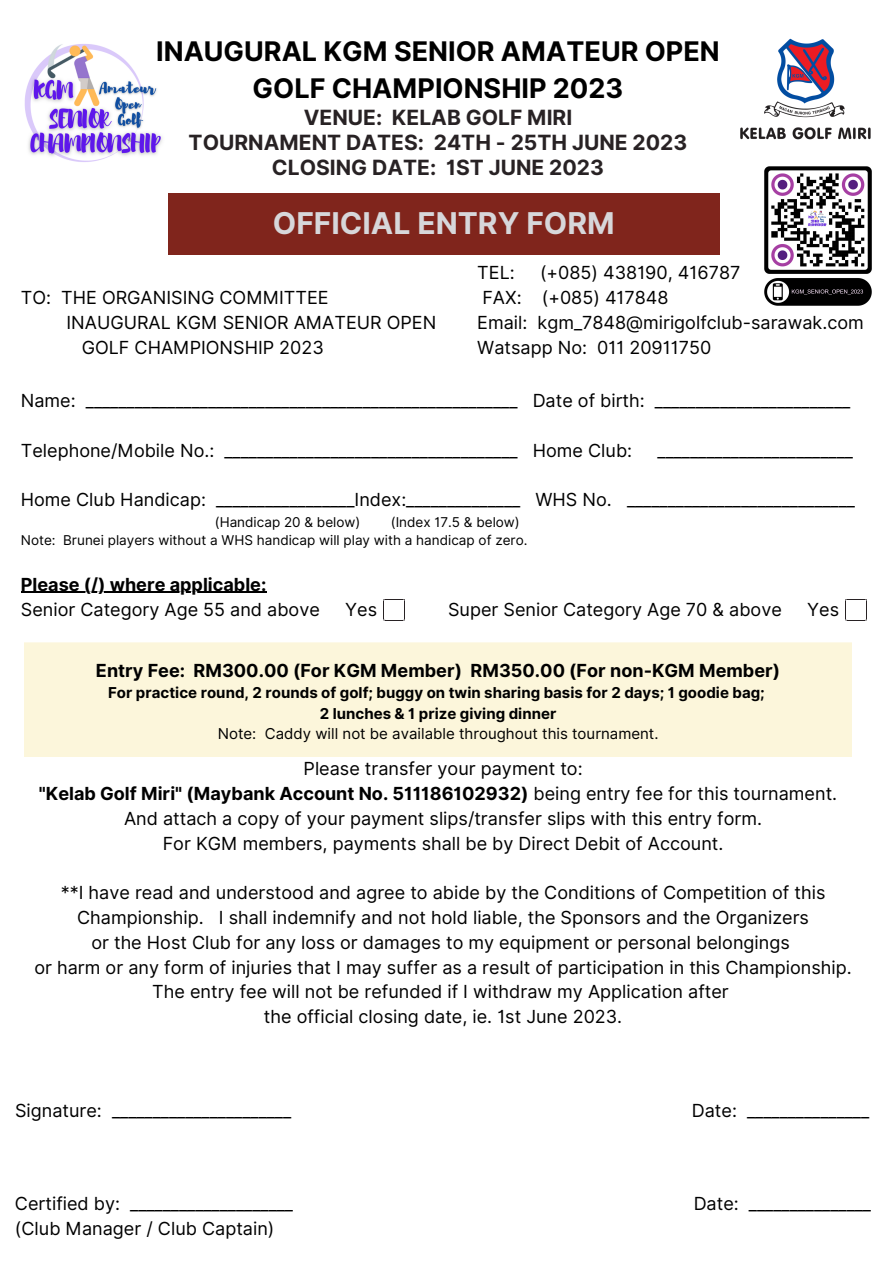
<style>
.page{position:relative;width:894px;height:1264px;background:#fff}
.page>*{position:absolute;margin:0;border:0;box-sizing:border-box;transform-origin:0 0}
.t1{font:700 30px "Inter";color:#d7d7da}
.t2{font:700 27px/37.2px "Inter";color:#000;text-align:center}
.t3{font:700 21px "Inter";color:#282224}
.t4{font:18px/24.8px "Inter";color:#000;text-align:center}
.t5{font:700 18px "Inter";color:#000}
.t6{font:700 15px "Inter";color:#000}
.t7{font:15px "Inter";color:#000}
.t8{font:13.5px "Inter";color:#000}
.s1{font-weight:400}
</style>
<div class="page">
<img style="left:740px;top:38px;width:131px;height:102px">
<div style="left:168px;top:193px;width:551px;height:62px;background:#80251c"></div>
<hr style="left:21px;top:592px;width:245px;height:1px;background:#000">
<svg style="left:383px;top:599px;width:22px;height:22px"></svg>
<svg style="left:845px;top:599px;width:21px;height:22px"></svg>
<div style="left:24px;top:642px;width:827px;height:114px;background:#fcf6db"></div>
<img style="left:24px;top:44px;width:138px;height:118px">
<img style="left:764px;top:167px;width:108px;height:138px">
<p class="t2" style="left:156px;top:33px;width:565px">INAUGURAL KGM SENIOR AMATEUR OPEN<br>GOLF CHAMPIONSHIP 2023</p>
<p class="t3" style="left:303px;top:105px;width:270px">VENUE: KELAB GOLF MIRI</p>
<p class="t3" style="left:188px;top:130px;width:500px">TOURNAMENT DATES: 24TH - 25TH JUNE 2023</p>
<p class="t3" style="left:272px;top:154px;width:333px">CLOSING DATE: 1ST JUNE 2023</p>
<p class="t1" style="left:273px;top:205px;width:343px">OFFICIAL ENTRY FORM</p>
<p class="t4" style="left:477px;top:260px;width:39px">TEL:</p>
<p class="t4" style="left:540px;top:260px;width:202px">(+085) 438190, 416787</p>
<p class="t4" style="left:482px;top:285px;width:188px">FAX: (+085) 417848</p>
<p class="t4" style="left:477px;top:310px;width:388px">Email: kgm_7848@mirigolfclub-sarawak.com</p>
<p class="t4" style="left:477px;top:334px;width:235px">Watsapp No: 011 20911750</p>
<p class="t4" style="left:21px;top:388px;width:830px">Name: _____________________________________________________ Date of birth: ________________________</p>
<p class="t4" style="left:21px;top:438px;width:612px">Telephone/Mobile No.: ____________________________________ Home Club:</p>
<p class="t4" style="left:657px;top:438px;width:197px">________________________</p>
<p class="t4" style="left:21px;top:487px;width:835px">Home Club Handicap: _________________Index:______________ WHS No. ____________________________</p>
<p class="t8" style="left:215px;top:514px;width:147px">(Handicap 20 &amp; below)</p>
<p class="t8" style="left:390px;top:514px;width:130px">(Index 17.5 &amp; below)</p>
<p class="t8" style="left:21px;top:532px;width:508px">Note: Brunei players without a WHS handicap will play with a handicap of zero.</p>
<p class="t4" style="left:21px;top:285px;width:309px">TO: THE ORGANISING COMMITTEE</p>
<p class="t4" style="left:66px;top:310px;width:371px">INAUGURAL KGM SENIOR AMATEUR OPEN</p>
<p class="t4" style="left:82px;top:334px;width:243px">GOLF CHAMPIONSHIP 2023</p>
<p class="t5" style="left:21px;top:573px;width:247px">Please (/) where applicable:</p>
<p class="t4" style="left:21px;top:596px;width:300px">Senior Category Age 55 and above</p>
<p class="t4" style="left:345px;top:596px;width:33px">Yes</p>
<p class="t4" style="left:448px;top:596px;width:335px">Super Senior Category Age 70 &amp; above</p>
<p class="t4" style="left:807px;top:596px;width:33px">Yes</p>
<p class="t5" style="left:96px;top:659px;width:685px">Entry Fee: RM300.00 (For KGM Member) RM350.00 (For non-KGM Member)</p>
<p class="t6" style="left:108px;top:684px;width:658px">For practice round, 2 rounds of golf; buggy on twin sharing basis for 2 days; 1 goodie bag;</p>
<p class="t6" style="left:320px;top:704px;width:238px">2 lunches &amp; 1 prize giving dinner</p>
<p class="t7" style="left:218px;top:724px;width:442px">Note: Caddy will not be available throughout this tournament.</p>
<p class="t4" style="left:303px;top:756px;width:280px">Please transfer your payment to:</p>
<p class="t5" style="left:39px;top:782px;width:799px">"Kelab Golf Miri" (Maybank Account No. 511186102932) <span class="s1">being entry fee for this tournament.</span></p>
<p class="t4" style="left:124px;top:806px;width:639px">And attach a copy of your payment slips/transfer slips with this entry form.</p>
<p class="t4" style="left:163px;top:830px;width:562px">For KGM members, payments shall be by Direct Debit of Account.</p>
<p class="t4" style="left:61px;top:880px;width:766px">**I have read and understood and agree to abide by the Conditions of Competition of this<br>Championship. I shall indemnify and not hold liable, the Sponsors and the Organizers</p>
<p class="t4" style="left:91px;top:929px;width:699px">or the Host Club for any loss or damages to my equipment or personal belongings</p>
<p class="t4" style="left:34px;top:954px;width:818px">or harm or any form of injuries that I may suffer as a result of participation in this Championship.</p>
<p class="t4" style="left:152px;top:979px;width:578px">The entry fee will not be refunded if I withdraw my Application after</p>
<p class="t4" style="left:264px;top:1004px;width:360px">the official closing date, ie. 1st June 2023.</p>
<p class="t4" style="left:15px;top:1097px;width:277px">Signature: ______________________</p>
<p class="t4" style="left:691px;top:1097px;width:179px">Date: _______________</p>
<p class="t4" style="left:15px;top:1191px;width:279px">Certified by: ____________________</p>
<p class="t4" style="left:693px;top:1191px;width:179px">Date: _______________</p>
<p class="t4" style="left:15px;top:1215px;width:261px">(Club Manager / Club Captain)</p>
</div>
